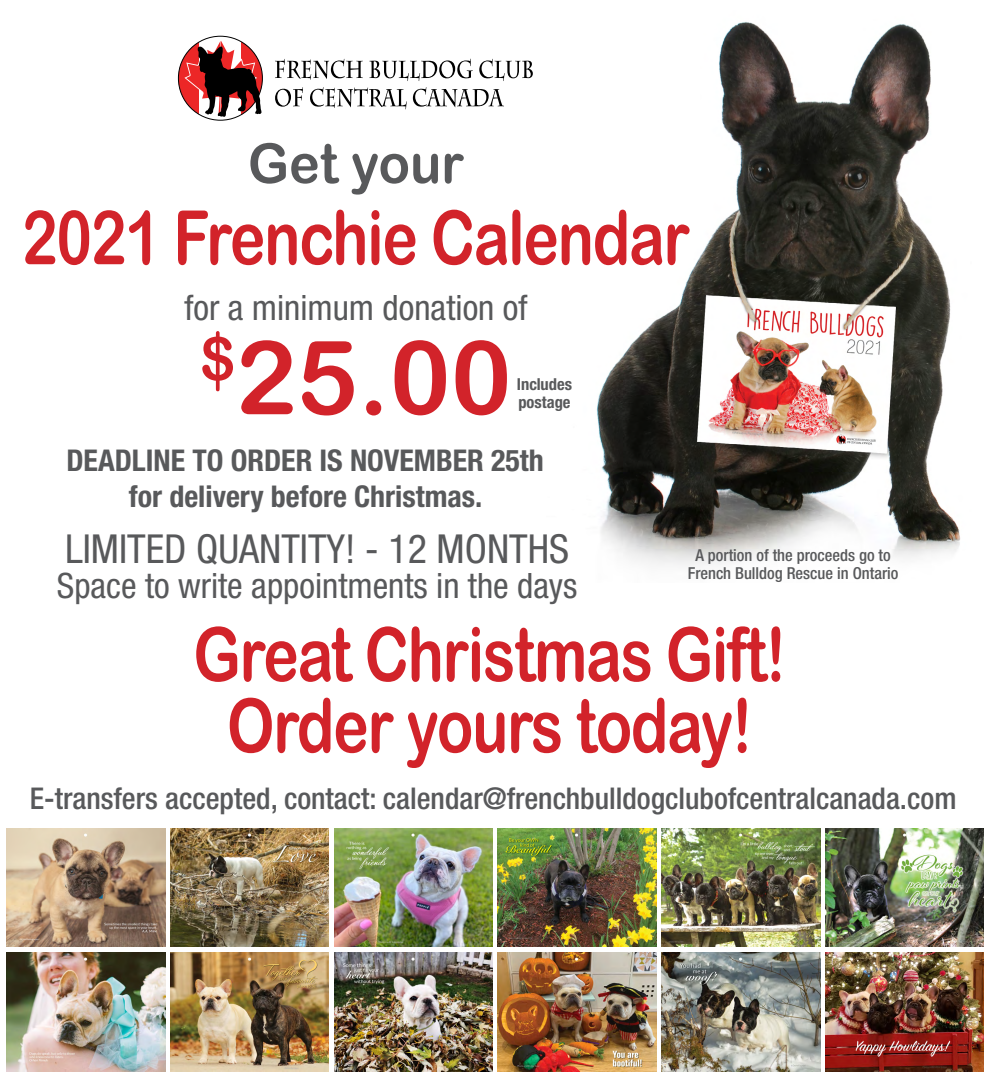
<style>
.page{position:relative;width:990px;height:1080px;background:#fff}
.page>*{position:absolute;margin:0;border:0;box-sizing:border-box;transform-origin:0 0}
.t1{font:102.75px "Arial Rounded MT Bold";color:#d2232a}
.t2{font:75px/71.2px "Arial Rounded MT Bold";letter-spacing:-.02em;color:#d2232a;text-align:center;scale:.8 1}
.t3{font:55.25px "Arial Rounded MT Bold";color:#58595b;scale:.94 1}
.t4{font:condensed 40px "Helvetica Neue LT Std";color:#58595b}
.t5{font:condensed 35px "Helvetica Neue LT Std";color:#58595b}
.t6{font:500 condensed 30px "Helvetica Neue LT Std";color:#58595b}
.t7{font:700 condensed 30px/36px "Helvetica Neue LT Std";color:#58595b;text-align:center}
.t8{font:500 condensed 16.5px/18px "Helvetica Neue LT Std";color:#58595b;text-align:center}
.t9{font:700 condensed 16.5px/18px "Helvetica Neue LT Std";color:#58595b}
</style>
<div class="page">
<img style="left:596px;top:22px;width:364px;height:544px">
<img style="left:825px;top:828px;width:159px;height:119px">
<img style="left:825px;top:953px;width:159px;height:118px">
<img style="left:662px;top:828px;width:158px;height:119px">
<img style="left:662px;top:953px;width:158px;height:118px">
<img style="left:498px;top:828px;width:158px;height:119px">
<img style="left:498px;top:953px;width:158px;height:118px">
<img style="left:334px;top:828px;width:159px;height:119px">
<img style="left:334px;top:953px;width:159px;height:118px">
<img style="left:170px;top:828px;width:159px;height:119px">
<img style="left:170px;top:953px;width:159px;height:118px">
<img style="left:7px;top:828px;width:158px;height:119px">
<img style="left:7px;top:953px;width:158px;height:118px">
<svg style="left:178px;top:58px;width:5px;height:40px"></svg>
<svg style="left:183px;top:38px;width:79px;height:79px"></svg>
<svg style="left:275px;top:59px;width:88px;height:21px"></svg>
<svg style="left:369px;top:59px;width:104px;height:22px"></svg>
<svg style="left:479px;top:59px;width:54px;height:22px"></svg>
<svg style="left:275px;top:87px;width:28px;height:20px"></svg>
<svg style="left:310px;top:87px;width:97px;height:22px"></svg>
<svg style="left:413px;top:87px;width:91px;height:20px"></svg>
<h3 class="t3" style="left:248px;top:131px;width:231px">Get your</h3>
<h2 class="t2" style="left:22px;top:201px;width:836px">2021 Frenchie Calendar</h2>
<p class="t5" style="left:184px;top:288px;width:344px">for a minimum donation of</p>
<h1 class="t1" style="left:200px;top:317px;width:313px"><sup>$</sup>25.00</h1>
<p class="t9" style="left:517px;top:375px;width:57px">Includes postage</p>
<p class="t7" style="left:66px;top:442px;width:479px">DEADLINE TO ORDER IS NOVEMBER 25th for delivery before Christmas.</p>
<h3 class="t4" style="left:65px;top:526px;width:506px">LIMITED QUANTITY! - 12 MONTHS</h3>
<p class="t5" style="left:57px;top:566px;width:522px">Space to write appointments in the days</p>
<p class="t8" style="left:688px;top:546px;width:212px">A portion of the proceeds go to<br>French Bulldog Rescue in Ontario</p>
<h2 class="t2" style="left:193px;top:618px;width:742px">Great Christmas Gift!<br>Order yours today!</h2>
<p class="t6" style="left:30px;top:780px;width:928px">E-transfers accepted, contact: calendar@frenchbulldogclubofcentralcanada.com</p>
</div>
